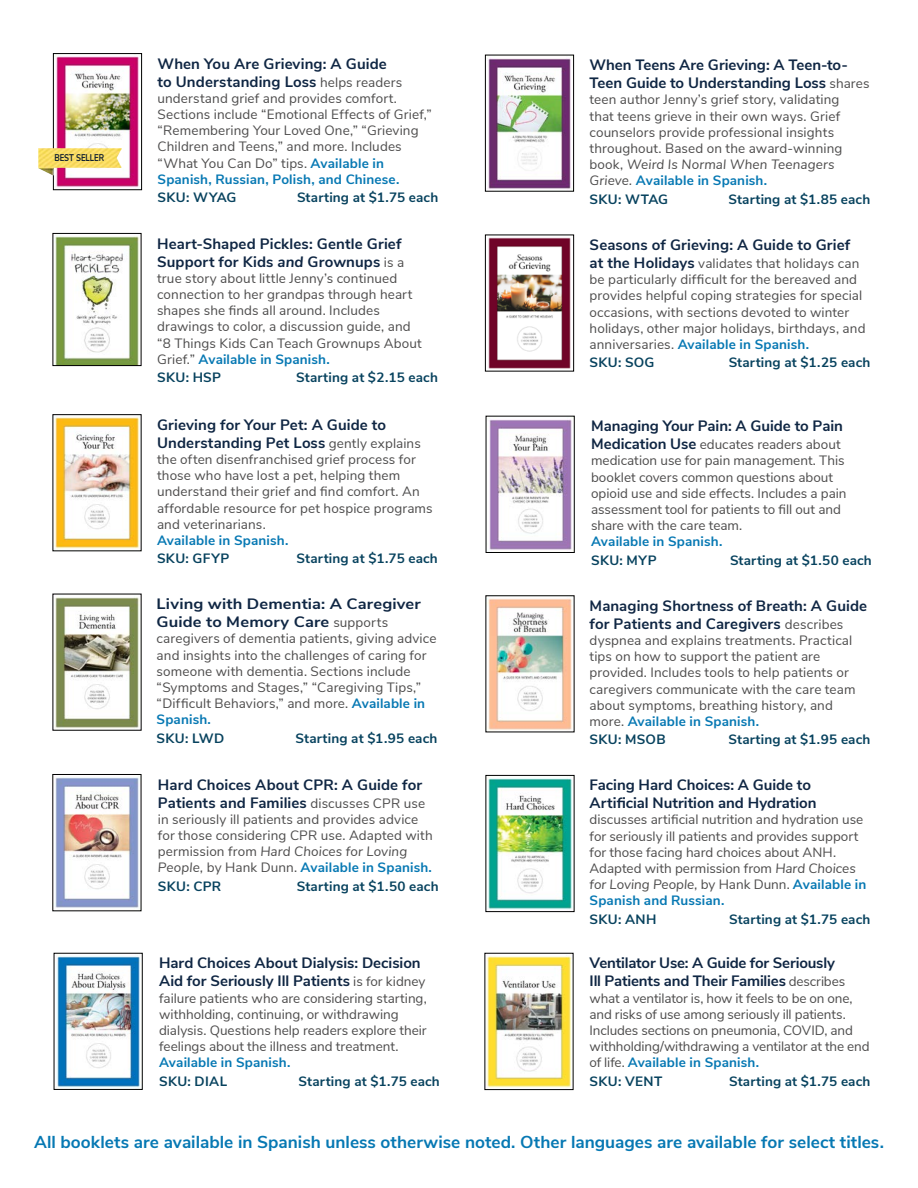
<style>
.page{position:relative;width:918px;height:1188px;background:#fff}
.page>*{position:absolute;margin:0;border:0;box-sizing:border-box;transform-origin:0 0}
.t1{font:700 17.25px "Nunito Sans";color:#0678b3}
.t2{font:700 15px/18px "Nunito Sans";letter-spacing:.005em;color:#0f2643}
.t3{font:700 15px/18px "Nunito Sans";letter-spacing:.005em;color:#0f2643;scale:1.1 1}
.t4{font:13.5px/16.2px "Nunito Sans";letter-spacing:.005em;color:#4d4c4c}
.t5{font:700 13.5px "Nunito Sans";letter-spacing:.015em;color:#07425e}
.t6{font:700 13.5px "Nunito Sans";letter-spacing:.01em;color:#0678b3}
.t7{font:700 9.75px "Nunito Sans";color:#0e1e31;scale:.8 1}
.s1{font-weight:400;font-size:13.5px;color:#4d4c4c}
.s2{font-weight:700;color:#0678b3}
.s3{font-style:italic}
.s4{font-weight:700;font-size:15px;color:#0f2643}
</style>
<div class="page">
<img style="left:55px;top:417px;width:84px;height:132px">
<img style="left:55px;top:56px;width:85px;height:132px">
<div style="left:53px;top:54px;width:89px;height:136px;border:1px solid #000"></div>
<img style="left:488px;top:58px;width:84px;height:131px">
<div style="left:485px;top:55px;width:89px;height:136px;border:1px solid #000"></div>
<img style="left:55px;top:235px;width:84px;height:129px">
<div style="left:53px;top:233px;width:88px;height:133px;border:1px solid #000"></div>
<img style="left:488px;top:237px;width:83px;height:132px">
<div style="left:485px;top:235px;width:89px;height:136px;border:1px solid #000"></div>
<img style="left:38px;top:148px;width:84px;height:27px">
<img style="left:57px;top:955px;width:83px;height:132px">
<img style="left:488px;top:777px;width:84px;height:133px">
<div style="left:486px;top:775px;width:88px;height:137px;border:1px solid #000"></div>
<img style="left:55px;top:777px;width:84px;height:131px">
<img style="left:55px;top:597px;width:84px;height:131px">
<img style="left:488px;top:598px;width:84px;height:132px">
<img style="left:489px;top:419px;width:83px;height:131px">
<img style="left:487px;top:955px;width:84px;height:133px">
<p class="t7" style="left:54px;top:151px;width:64px">BEST SELLER</p>
<p class="t2" style="left:158px;top:54px;width:246px">When You Are Grieving: A Guide to Understanding Loss <span class="s1">helps readers</span></p>
<p class="t4" style="left:158px;top:89px;width:276px">understand grief and provides comfort.<br>Sections include “Emotional Effects of Grief,” “Remembering Your Loved One,” “Grieving Children and Teens,” and more. Includes “What You Can Do” tips. <span class="s2">Available in Spanish, Russian, Polish, and Chinese.</span></p>
<p class="t5" style="left:158px;top:188px;width:81px">SKU: WYAG</p>
<p class="t5" style="left:297px;top:188px;width:143px">Starting at $1.75 each</p>
<p class="t2" style="left:157px;top:233px;width:249px">Heart-Shaped Pickles: Gentle Grief<br>Support for Kids <span class="s3">and</span> Grownups <span class="s1">is a</span></p>
<p class="t4" style="left:157px;top:269px;width:266px">true story about little Jenny’s continued connection to her grandpas through heart shapes she finds all around. Includes drawings to color, a discussion guide, and “8 Things Kids Can Teach Grownups About Grief.” <span class="s2">Available in Spanish.</span></p>
<p class="t5" style="left:157px;top:368px;width:66px">SKU: HSP</p>
<p class="t5" style="left:296px;top:368px;width:143px">Starting at $2.15 each</p>
<p class="t2" style="left:157px;top:415px;width:265px">Grieving for Your Pet: A Guide to<br>Understanding Pet Loss <span class="s1">gently explains</span></p>
<p class="t4" style="left:157px;top:450px;width:277px">the often disenfranchised grief process for those who have lost a pet, helping them understand their grief and find comfort. An affordable resource for pet hospice programs and veterinarians.</p>
<p class="t6" style="left:157px;top:530px;width:133px">Available in Spanish.</p>
<p class="t5" style="left:157px;top:549px;width:74px">SKU: GFYP</p>
<p class="t5" style="left:297px;top:549px;width:143px">Starting at $1.75 each</p>
<p class="t3" style="left:157px;top:594px;width:242px">Living with Dementia: A Caregiver<br>Guide to Memory Care <span class="s1">supports</span></p>
<p class="t4" style="left:157px;top:630px;width:281px">caregivers of dementia patients, giving advice and insights into the challenges of caring for someone with dementia. Sections include “Symptoms and Stages,” “Caregiving Tips,” “Difficult Behaviors,” and more. <span class="s2">Available in Spanish.</span></p>
<p class="t5" style="left:157px;top:728px;width:69px">SKU: LWD</p>
<p class="t5" style="left:296px;top:728px;width:143px">Starting at $1.95 each</p>
<p class="t2" style="left:158px;top:775px;width:269px">Hard Choices About CPR: A Guide for<br>Patients and Families <span class="s1">discusses CPR use</span></p>
<p class="t4" style="left:158px;top:810px;width:276px">in seriously ill patients and provides advice for those considering CPR use. Adapted with permission from <span class="s3">Hard Choices for Loving People,</span> by Hank Dunn. <span class="s2">Available in Spanish.</span></p>
<p class="t5" style="left:158px;top:876px;width:65px">SKU: CPR</p>
<p class="t5" style="left:297px;top:876px;width:143px">Starting at $1.50 each</p>
<p class="t2" style="left:159px;top:953px;width:268px">Hard Choices About Dialysis: Decision<br>Aid for Seriously Ill Patients <span class="s1">is for kidney</span></p>
<p class="t4" style="left:159px;top:989px;width:269px">failure patients who are considering starting, withholding, continuing, or withdrawing dialysis. Questions help readers explore their feelings about the illness and treatment.</p>
<p class="t6" style="left:159px;top:1053px;width:133px">Available in Spanish.</p>
<p class="t5" style="left:159px;top:1071px;width:70px">SKU: DIAL</p>
<p class="t5" style="left:299px;top:1071px;width:143px">Starting at $1.75 each</p>
<p class="t2" style="left:590px;top:55px;width:282px">When Teens Are Grieving: A Teen-to-<br>Teen Guide to Understanding Loss <span class="s1">shares</span></p>
<p class="t4" style="left:590px;top:91px;width:254px">teen author Jenny’s grief story, validating that teens grieve in their own ways. Grief counselors provide professional insights throughout. Based on the award-winning book, <span class="s3">Weird Is Normal When Teenagers Grieve.</span> <span class="s2">Available in Spanish.</span></p>
<p class="t5" style="left:590px;top:189px;width:80px">SKU: WTAG</p>
<p class="t5" style="left:728px;top:189px;width:143px">Starting at $1.85 each</p>
<p class="t2" style="left:590px;top:235px;width:262px">Seasons of Grieving: A Guide to Grief</p>
<p class="t4" style="left:590px;top:254px;width:277px"><span class="s4">at the Holidays</span> validates that holidays can be particularly difficult for the bereaved and provides helpful coping strategies for special occasions, with sections devoted to winter holidays, other major holidays, birthdays, and anniversaries. <span class="s2">Available in Spanish.</span></p>
<p class="t5" style="left:590px;top:353px;width:66px">SKU: SOG</p>
<p class="t5" style="left:729px;top:353px;width:143px">Starting at $1.25 each</p>
<p class="t2" style="left:591px;top:416px;width:253px">Managing Your Pain: A Guide to Pain</p>
<p class="t4" style="left:591px;top:436px;width:257px"><span class="s4">Medication Use</span> educates readers about medication use for pain management. This booklet covers common questions about opioid use and side effects. Includes a pain assessment tool for patients to fill out and share with the care team.</p>
<p class="t6" style="left:591px;top:532px;width:133px">Available in Spanish.</p>
<p class="t5" style="left:591px;top:550px;width:67px">SKU: MYP</p>
<p class="t5" style="left:730px;top:550px;width:143px">Starting at $1.50 each</p>
<p class="t2" style="left:590px;top:596px;width:279px">Managing Shortness of Breath: A Guide for Patients and Caregivers <span class="s1">describes</span></p>
<p class="t4" style="left:590px;top:631px;width:267px">dyspnea and explains treatments. Practical tips on how to support the patient are provided. Includes tools to help patients or caregivers communicate with the care team about symptoms, breathing history, and more. <span class="s2">Available in Spanish.</span></p>
<p class="t5" style="left:590px;top:730px;width:77px">SKU: MSOB</p>
<p class="t5" style="left:728px;top:730px;width:143px">Starting at $1.95 each</p>
<p class="t2" style="left:590px;top:775px;width:228px">Facing Hard Choices: A Guide to<br>Artificial Nutrition and Hydration</p>
<p class="t4" style="left:590px;top:811px;width:278px">discusses artificial nutrition and hydration use for seriously ill patients and provides support for those facing hard choices about ANH.<br>Adapted with permission from <span class="s3">Hard Choices for Loving People,</span> by Hank Dunn. <span class="s2">Available in Spanish and Russian.</span></p>
<p class="t5" style="left:590px;top:909px;width:68px">SKU: ANH</p>
<p class="t5" style="left:729px;top:909px;width:143px">Starting at $1.75 each</p>
<p class="t2" style="left:590px;top:953px;width:257px">Ventilator Use: A Guide for Seriously<br>Ill Patients and Their Families <span class="s1">describes</span></p>
<p class="t4" style="left:590px;top:989px;width:281px">what a ventilator is, how it feels to be on one, and risks of use among seriously ill patients.<br>Includes sections on pneumonia, COVID, and withholding/withdrawing a ventilator at the end of life. <span class="s2">Available in Spanish.</span></p>
<p class="t5" style="left:590px;top:1071px;width:74px">SKU: VENT</p>
<p class="t5" style="left:729px;top:1071px;width:143px">Starting at $1.75 each</p>
<p class="t1" style="left:34px;top:1129px;width:851px">All booklets are available in Spanish unless otherwise noted. Other languages are available for select titles.</p>
</div>
